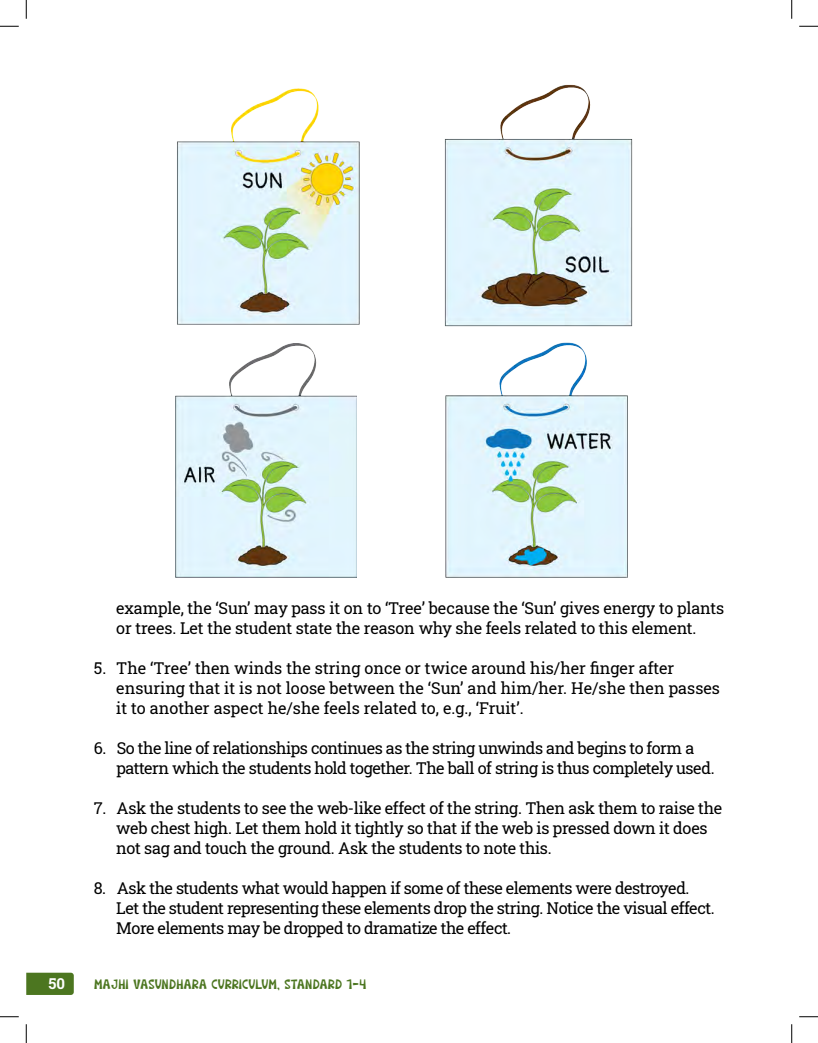
<style>
.page{position:relative;width:818px;height:1043px;background:#fff}
.page>*{position:absolute;margin:0;border:0;box-sizing:border-box;transform-origin:0 0}
.t1{font:16.25px/20px "Roboto Slab";letter-spacing:-.02em;color:#000}
.t2{font:16.25px/20px "Roboto Slab";color:#000}
.t3{font:700 15px "Roboto Slab";color:#fff}
.t4{font:13.75px "Cartons";letter-spacing:-.045em;color:#4c7620}
</style>
<div class="page">
<svg style="left:26px;top:972px;width:48px;height:22px"></svg>
<img style="left:175px;top:343px;width:182px;height:234px">
<img style="left:445px;top:342px;width:183px;height:236px">
<img style="left:444px;top:84px;width:189px;height:243px">
<img style="left:177px;top:88px;width:183px;height:237px">
<svg style="left:0;top:25px;width:19px;height:2px"></svg>
<svg style="left:799px;top:25px;width:19px;height:2px"></svg>
<svg style="left:0;top:1016px;width:19px;height:1px"></svg>
<svg style="left:799px;top:1016px;width:19px;height:1px"></svg>
<svg style="left:25px;top:0;width:2px;height:19px"></svg>
<svg style="left:25px;top:1024px;width:2px;height:18px"></svg>
<svg style="left:791px;top:0;width:1px;height:19px"></svg>
<svg style="left:791px;top:1024px;width:1px;height:18px"></svg>
<p class="t1" style="left:116px;top:597px;width:609px">example, the ‘Sun’ may pass it on to ‘Tree’ because the ‘Sun’ gives energy to plants or trees. Let the student state the reason why she feels related to this element.</p>
<p class="t2" style="left:116px;top:657px;width:605px;text-indent:-23px">5. The ‘Tree’ then winds the string once or twice around his/her finger after ensuring that it is not loose between the ‘Sun’ and him/her. He/she then passes it to another aspect he/she feels related to, e.g., ‘Fruit’.</p>
<p class="t1" style="left:116px;top:737px;width:599px;text-indent:-23px">6. So the line of relationships continues as the string unwinds and begins to form a pattern which the students hold together. The ball of string is thus completely used.</p>
<p class="t1" style="left:116px;top:797px;width:607px;text-indent:-22px">7. Ask the students to see the web-like effect of the string. Then ask them to raise the web chest high. Let them hold it tightly so that if the web is pressed down it does not sag and touch the ground. Ask the students to note this.</p>
<p class="t1" style="left:116px;top:877px;width:600px;text-indent:-23px">8. Ask the students what would happen if some of these elements were destroyed.<br>Let the student representing these elements drop the string. Notice the visual effect.<br>More elements may be dropped to dramatize the effect.</p>
<p class="t3" style="left:48px;top:973px;width:18px">50</p>
<p class="t4" style="left:94px;top:975px;width:274px">MAJHI VASUNDHARA CURRICULUM, STANDARD 1-4</p>
</div>
